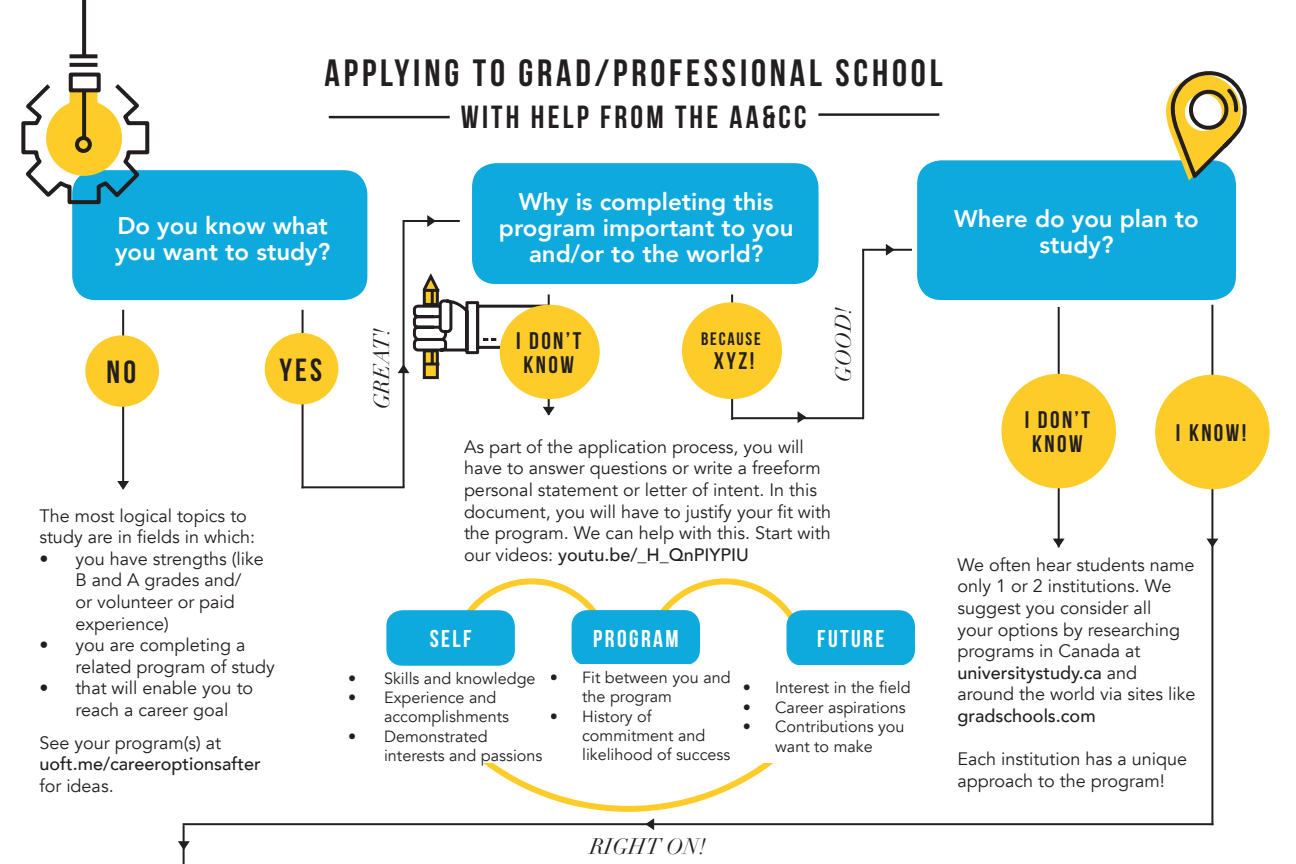
<style>
.page{position:relative;width:1296px;height:864px;background:#fff}
.page>*{position:absolute;margin:0;border:0;box-sizing:border-box;transform-origin:0 0}
.t1{font:700 38px "Bebas Neue";letter-spacing:.1em;color:#231f20}
.t2{font:700 32px "Bebas Neue";letter-spacing:.1em;color:#231f20}
.t3{font:700 24.2px "Bebas Neue";letter-spacing:.1em;color:#fff}
.t4{font:800 24px/26px "Avenir";color:#fff;text-align:center}
.t5{font:700 24px/24px "Bebas Neue";letter-spacing:.1em;color:#231f20;text-align:center}
.t6{font:italic 22px "Didot";color:#231f20}
.t7{font:18px/21.6px "Avenir";color:#231f20}
.t8{font:500 18px "Avenir";color:#231f20}
.t9{font:700 18px "Bebas Neue";letter-spacing:.1em;color:#231f20}
.t10{font:16.2px/19.4px "Avenir";color:#231f20}
.s1{font-weight:500}
</style>
<div class="page">
<div style="left:386px;top:610px;width:129px;height:56px;background:#0ea9dd;border-radius:16px"></div>
<div style="left:572px;top:610px;width:128px;height:56px;background:#0ea9dd;border-radius:16px"></div>
<div style="left:787px;top:610px;width:128px;height:56px;background:#0ea9dd;border-radius:16px"></div>
<div style="left:550px;top:665px;width:186px;height:97px;background:#fff"></div>
<div style="left:424px;top:351px;width:13px;height:27px;background:#fecc29"></div>
<div style="left:423px;top:349px;width:16px;height:30px;border:3px solid #231f20"></div>
<hr style="left:329px;top:116px;width:121px;height:2px;background:#231f20">
<hr style="left:731px;top:294px;width:2px;height:126px;background:#231f20">
<hr style="left:302px;top:310px;width:2px;height:178px;background:#231f20">
<hr style="left:122px;top:310px;width:2px;height:178px;background:#231f20">
<div style="left:72px;top:170px;width:295px;height:130px;background:#0ea9dd;border-radius:24px"></div>
<hr style="left:1211px;top:305px;width:2px;height:520px;background:#231f20">
<hr style="left:403px;top:220px;width:2px;height:267px;background:#231f20">
<hr style="left:1058px;top:307px;width:2px;height:240px;background:#231f20">
<hr style="left:302px;top:486px;width:103px;height:2px;background:#231f20">
<hr style="left:548px;top:294px;width:2px;height:121px;background:#231f20">
<hr style="left:404px;top:220px;width:56px;height:2px;background:#231f20">
<hr style="left:183px;top:823px;width:1030px;height:2px;background:#231f20">
<div style="left:85px;top:335px;width:74px;height:72px;background:#fecc29;border-radius:50%"></div>
<div style="left:265px;top:333px;width:73px;height:71px;background:#fecc29;border-radius:50%"></div>
<div style="left:682px;top:302px;width:100px;height:97px;background:#fecc29;border-radius:50%"></div>
<svg style="left:117px;top:481px;width:12px;height:9px"></svg>
<svg style="left:543px;top:407px;width:12px;height:9px"></svg>
<svg style="left:427px;top:215px;width:8px;height:12px"></svg>
<svg style="left:1053px;top:539px;width:12px;height:8px"></svg>
<svg style="left:1206px;top:539px;width:12px;height:8px"></svg>
<div style="left:472px;top:163px;width:347px;height:121px;background:#0ea9dd;border-radius:24px"></div>
<hr style="left:183px;top:825px;width:2px;height:39px;background:#231f20">
<svg style="left:645px;top:818px;width:9px;height:12px"></svg>
<svg style="left:178px;top:841px;width:12px;height:9px"></svg>
<hr style="left:818px;top:113px;width:121px;height:3px;background:#231f20">
<div style="left:500px;top:305px;width:100px;height:94px;background:#fecc29;border-radius:50%"></div>
<div style="left:1001px;top:374px;width:115px;height:114px;background:#fecc29;border-radius:50%"></div>
<div style="left:1155px;top:375px;width:115px;height:114px;background:#fecc29;border-radius:50%"></div>
<svg style="left:21px;top:0;width:130px;height:206px"></svg>
<svg style="left:398px;top:272px;width:155px;height:101px"></svg>
<hr style="left:862px;top:250px;width:2px;height:169px;background:#231f20">
<hr style="left:862px;top:249px;width:50px;height:2px;background:#231f20">
<svg style="left:886px;top:244px;width:9px;height:12px"></svg>
<hr style="left:732px;top:417px;width:131px;height:2px;background:#231f20">
<svg style="left:798px;top:411px;width:8px;height:12px"></svg>
<div style="left:917px;top:160px;width:319px;height:140px;background:#0ea9dd;border-radius:24px"></div>
<svg style="left:1165px;top:71px;width:82px;height:113px"></svg>
<h1 class="t1" style="left:325px;top:52px;width:619px">APPLYING TO GRAD/PROFESSIONAL SCHOOL</h1>
<h2 class="t2" style="left:461px;top:100px;width:347px">WITH HELP FROM THE AA&amp;CC</h2>
<h3 class="t4" style="left:115px;top:213px;width:217px;text-align:left">Do you know what you want to study?</h3>
<h2 class="t2" style="left:107px;top:354px;width:31px">NO</h2>
<h2 class="t2" style="left:279px;top:352px;width:44px">YES</h2>
<p class="t7" style="left:39px;top:505px;width:217px">The most logical topics to study are in fields in which:</p>
<p class="t7" style="left:75px;top:548px;width:190px;text-indent:-36px">• you have strengths (like<br>B and A grades and/<br>or volunteer or paid experience)</p>
<p class="t7" style="left:75px;top:634px;width:201px;text-indent:-36px">• you are completing a related program of study</p>
<p class="t7" style="left:75px;top:678px;width:179px;text-indent:-36px">• that will enable you to reach a career goal</p>
<p class="t7" style="left:39px;top:732px;width:183px">See your program(s) at</p>
<p class="t8" style="left:39px;top:749px;width:223px">uoft.me/careeroptionsafter</p>
<p class="t7" style="left:39px;top:775px;width:76px">for ideas.</p>
<p class="t6" style="left:368px;top:409px;width:83px;rotate:-90deg">GREAT!</p>
<h3 class="t4" style="left:499px;top:188px;width:296px">Why is completing this program important to you and/or to the world?</h3>
<h3 class="t5" style="left:516px;top:328px;width:67px">I DON’T<br>KNOW</h3>
<p class="t9" style="left:701px;top:329px;width:61px">BECAUSE</p>
<h3 class="t5" style="left:714px;top:349px;width:42px">XYZ!</h3>
<p class="t6" style="left:830px;top:382px;width:76px;rotate:-90deg">GOOD!</p>
<p class="t7" style="left:464px;top:436px;width:369px">As part of the application process, you will have to answer questions or write a freeform personal statement or letter of intent. In this document, you will have to justify your fit with the program. We can help with this. Start with our videos: <span class="s1">youtu.be/_H_QnPIYPIU</span></p>
<h3 class="t3" style="left:430px;top:625px;width:43px">SELF</h3>
<h3 class="t3" style="left:593px;top:625px;width:87px">PROGRAM</h3>
<h3 class="t3" style="left:817px;top:625px;width:69px">FUTURE</h3>
<p class="t10" style="left:582px;top:668px;width:150px;text-indent:-32px">• Fit between you and the program</p>
<p class="t10" style="left:582px;top:707px;width:150px;text-indent:-32px">• History of commitment and likelihood of success</p>
<p class="t10" style="left:348px;top:669px;width:189px">• Skills and knowledge</p>
<p class="t10" style="left:384px;top:688px;width:127px;text-indent:-36px">• Experience and accomplishments</p>
<p class="t10" style="left:384px;top:727px;width:160px;text-indent:-36px">• Demonstrated interests and passions</p>
<p class="t10" style="left:743px;top:678px;width:169px">• Interest in the field</p>
<p class="t10" style="left:743px;top:698px;width:164px">• Career aspirations</p>
<p class="t10" style="left:743px;top:717px;width:163px;text-align:center">• Contributions you want to make</p>
<p class="t6" style="left:590px;top:833px;width:118px">Right ON!</p>
<h3 class="t4" style="left:954px;top:205px;width:246px">Where do you plan to study?</h3>
<h3 class="t5" style="left:1025px;top:407px;width:67px">I DON’T<br>KNOW</h3>
<h3 class="t5" style="left:1176px;top:420px;width:72px">I KNOW!</h3>
<p class="t7" style="left:958px;top:554px;width:239px">We often hear students name only 1 or 2 institutions. We suggest you consider all<br>your options by researching programs in Canada at <span class="s1">universitystudy.ca</span> and around the world via sites like</p>
<p class="t8" style="left:958px;top:700px;width:140px">gradschools.com</p>
<p class="t7" style="left:958px;top:748px;width:231px">Each institution has a unique approach to the program!</p>
</div>
